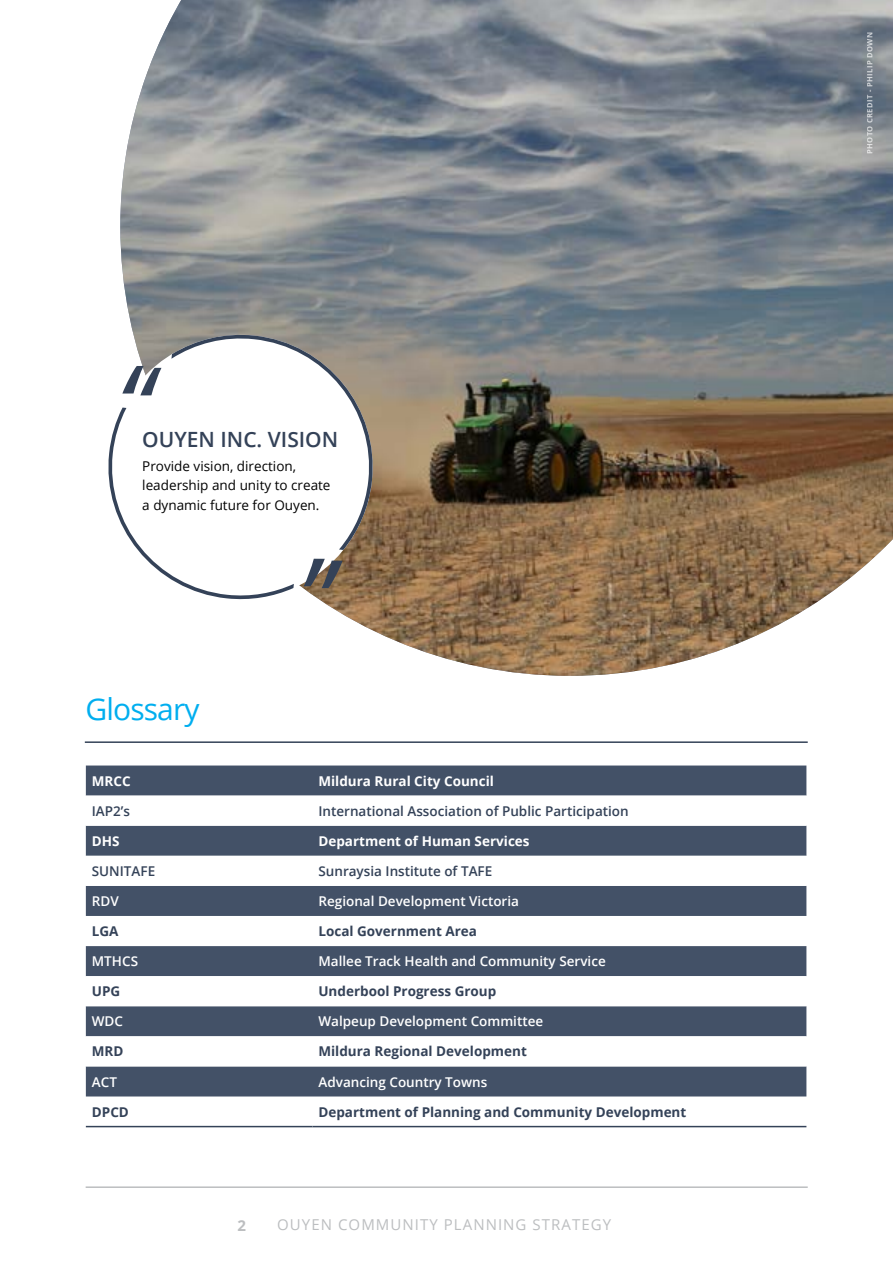
<style>
.page{position:relative;width:893px;height:1263px;background:#fff}
.page>*{position:absolute;margin:0;border:0;box-sizing:border-box;transform-origin:0 0}
.t1{font:30px "Open Sans";letter-spacing:-.03em;color:#00aeef}
.t2{font:600 21px "Open Sans";color:#344258}
.t3{font:15px "Open Sans";letter-spacing:.07em;color:#bcbec0}
.t4{font:700 15px "Open Sans";color:#bcbec0}
.t5{font:600 13.5px "Open Sans";color:#fff}
.t6{font:700 13.5px "Open Sans";color:#344258}
.t7{font:600 13.5px "Open Sans";color:#344258}
.t8{font:13.5px/19.5px "Open Sans";color:#000}
.t9{font:700 13.5px "Open Sans";color:#fff}
.t10{font:700 7.5px "Open Sans";letter-spacing:.05em;color:#fff}
</style>
<div class="page">
<hr style="left:86px;top:1186px;width:722px;height:2px;background:#bcbec0">
<img style="left:120px;top:0;width:773px;height:676px">
<hr style="left:85px;top:741px;width:723px;height:2px;background:#344258">
<div style="left:86px;top:765px;width:720px;height:331px;background:#435167"></div>
<svg style="left:86px;top:796px;width:720px;height:270px"></svg>
<hr style="left:86px;top:1126px;width:226px;height:1px;background:#344258">
<hr style="left:312px;top:1126px;width:494px;height:1px;background:#344258">
<svg style="left:108px;top:332px;width:272px;height:269px"></svg>
<svg style="left:122px;top:366px;width:39px;height:29px"></svg>
<svg style="left:304px;top:559px;width:39px;height:29px"></svg>
<h2 class="t2" style="left:142px;top:425px;width:197px">OUYEN INC. VISION</h2>
<p class="t8" style="left:142px;top:456px;width:190px">Provide vision, direction, leadership and unity to create a dynamic future for Ouyen.</p>
<h1 class="t1" style="left:86px;top:689px;width:115px">Glossary</h1>
<p class="t9" style="left:92px;top:771px;width:40px">MRCC</p>
<p class="t9" style="left:318px;top:771px;width:177px">Mildura Rural City Council</p>
<p class="t7" style="left:92px;top:802px;width:40px">IAP2’s</p>
<p class="t7" style="left:318px;top:802px;width:312px">International Association of Public Participation</p>
<p class="t9" style="left:92px;top:831px;width:29px">DHS</p>
<p class="t9" style="left:318px;top:831px;width:213px">Department of Human Services</p>
<p class="t7" style="left:92px;top:862px;width:65px">SUNITAFE</p>
<p class="t7" style="left:318px;top:862px;width:175px">Sunraysia Institute of TAFE</p>
<p class="t5" style="left:92px;top:892px;width:28px">RDV</p>
<p class="t5" style="left:318px;top:892px;width:202px">Regional Development Victoria</p>
<p class="t6" style="left:92px;top:922px;width:28px">LGA</p>
<p class="t6" style="left:318px;top:922px;width:160px">Local Government Area</p>
<p class="t5" style="left:92px;top:952px;width:48px">MTHCS</p>
<p class="t5" style="left:318px;top:952px;width:289px">Mallee Track Health and Community Service</p>
<p class="t6" style="left:92px;top:982px;width:30px">UPG</p>
<p class="t6" style="left:318px;top:982px;width:179px">Underbool Progress Group</p>
<p class="t5" style="left:92px;top:1012px;width:33px">WDC</p>
<p class="t5" style="left:318px;top:1012px;width:226px">Walpeup Development Committee</p>
<p class="t6" style="left:92px;top:1042px;width:33px">MRD</p>
<p class="t6" style="left:318px;top:1042px;width:210px">Mildura Regional Development</p>
<p class="t5" style="left:92px;top:1072px;width:27px">ACT</p>
<p class="t5" style="left:318px;top:1072px;width:170px">Advancing Country Towns</p>
<p class="t6" style="left:92px;top:1102px;width:39px">DPCD</p>
<p class="t6" style="left:318px;top:1102px;width:369px">Department of Planning and Community Development</p>
<p class="t4" style="left:238px;top:1215px;width:10px">2</p>
<p class="t3" style="left:277px;top:1215px;width:335px">OUYEN COMMUNITY PLANNING STRATEGY</p>
<p class="t10" style="left:864px;top:154px;width:123px;rotate:-90deg">PHOTO CREDIT - PHILIP DOWN</p>
</div>
